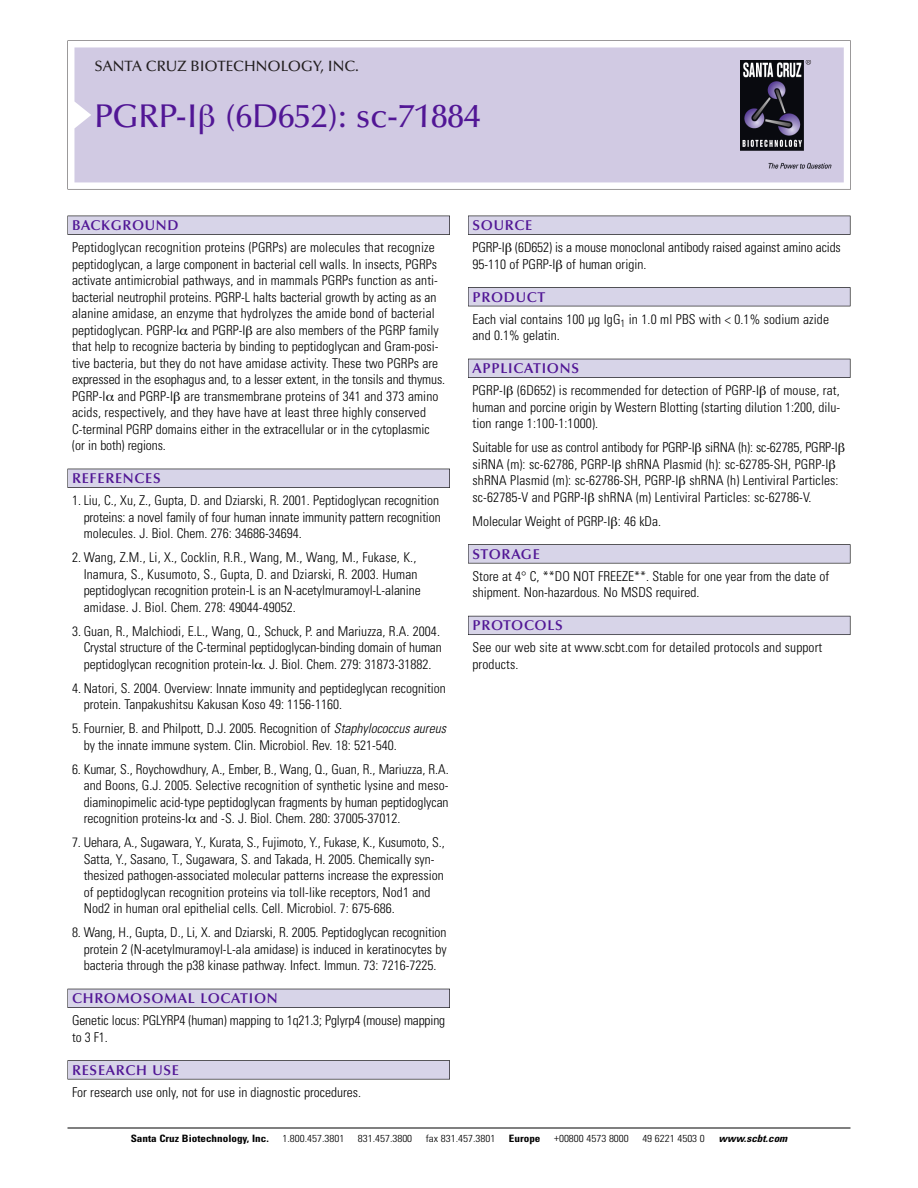
<style>
.page{position:relative;width:918px;height:1188px;background:#fff}
.page>*{position:absolute;margin:0;border:0;box-sizing:border-box;transform-origin:0 0}
.t1{font:500 33px "Optima";color:#511695}
.t2{font:500 15px "Optima";color:#231f20}
.t3{font:600 14.25px "Optima";letter-spacing:.05em;color:#511695}
.t4{font:300 condensed 13.5px/16.5px "Univers";color:#000}
.t5{font:300 condensed 10.2px "Univers";color:#000;scale:1.1 1}
.t6{font:700 condensed 10.2px "Univers";color:#000;scale:1.1 1}
.t7{font:italic 700 condensed 10.2px "Univers";color:#000;scale:1.1 1}
.s1{font-style:italic}
</style>
<div class="page">
<svg style="left:68px;top:40px;width:783px;height:149px"></svg>
<div style="left:74px;top:47px;width:770px;height:135px;background:#d1cae3"></div>
<img style="left:741px;top:60px;width:90px;height:108px">
<div style="left:68px;top:216px;width:382px;height:19px;background:#535256"></div>
<div style="left:68px;top:216px;width:381px;height:18px;background:#d7d4e8"></div>
<div style="left:68px;top:469px;width:382px;height:19px;background:#525156"></div>
<div style="left:68px;top:469px;width:381px;height:18px;background:#d7d4e8"></div>
<div style="left:68px;top:989px;width:382px;height:19px;background:#515057"></div>
<div style="left:68px;top:989px;width:381px;height:18px;background:#d7d4e8"></div>
<div style="left:68px;top:1060px;width:382px;height:19px;background:#575659"></div>
<div style="left:68px;top:1061px;width:381px;height:18px;background:#d7d4e8"></div>
<div style="left:468px;top:216px;width:382px;height:19px;background:#535256"></div>
<div style="left:468px;top:216px;width:382px;height:18px;background:#d7d4e8"></div>
<div style="left:468px;top:287px;width:382px;height:19px;background:#515155"></div>
<div style="left:468px;top:288px;width:382px;height:18px;background:#d7d4e8"></div>
<div style="left:468px;top:359px;width:382px;height:19px;background:#515057"></div>
<div style="left:468px;top:359px;width:382px;height:18px;background:#d7d4e8"></div>
<div style="left:468px;top:544px;width:382px;height:19px;background:#575659"></div>
<div style="left:468px;top:545px;width:382px;height:18px;background:#d7d4e8"></div>
<div style="left:468px;top:616px;width:382px;height:19px;background:#595860"></div>
<div style="left:468px;top:616px;width:382px;height:18px;background:#d7d4e8"></div>
<hr style="left:68px;top:1128px;width:782px;height:1px;background:#000">
<svg style="left:200px;top:104px;width:14px;height:30px"></svg>
<p class="t2" style="left:94px;top:60px;width:266px">SANTA CRUZ BIOTECHNOLOGY, INC.</p>
<p class="t1" style="left:94px;top:102px;width:388px">PGRP-I (6D652): sc-71884</p>
<p class="t3" style="left:72px;top:219px;width:108px">BACKGROUND</p>
<p class="t4" style="left:72px;top:240px;width:375px">Peptidoglycan recognition proteins (PGRPs) are molecules that recognize peptidoglycan, a large component in bacterial cell walls. In insects, PGRPs activate antimicrobial pathways, and in mammals PGRPs function as anti&shy;bacterial neutrophil proteins. PGRP-L halts bacterial growth by acting as an alanine amidase, an enzyme that hydrolyzes the amide bond of bacterial peptidoglycan. PGRP-I and PGRP-I are also members of the PGRP family that help to recognize bacteria by binding to peptidoglycan and Gram-posi&shy;tive bacteria, but they do not have amidase activity. These two PGRPs are expressed in the esophagus and, to a lesser extent, in the tonsils and thymus.<br>PGRP-I and PGRP-I are transmembrane proteins of 341 and 373 amino acids, respectively, and they have have at least three highly conserved C-terminal PGRP domains either in the extracellular or in the cytoplasmic (or in both) regions.</p>
<p class="t3" style="left:72px;top:472px;width:90px">REFERENCES</p>
<p class="t4" style="left:84px;top:493px;width:359px;text-align:justify;text-indent:-12px">1. Liu, C., Xu, Z., Gupta, D. and Dziarski, R. 2001. Peptidoglycan recognition proteins: a novel family of four human innate immunity pattern recognition molecules. J. Biol. Chem. 276: 34686-34694.</p>
<p class="t4" style="left:84px;top:550px;width:339px;text-indent:-12px">2. Wang, Z.M., Li, X., Cocklin, R.R., Wang, M., Wang, M., Fukase, K., Inamura, S., Kusumoto, S., Gupta, D. and Dziarski, R. 2003. Human peptidoglycan recognition protein-L is an N-acetylmuramoyl-L-alanine amidase. J. Biol. Chem. 278: 49044-49052.</p>
<p class="t4" style="left:84px;top:624px;width:360px;text-indent:-12px">3. Guan, R., Malchiodi, E.L., Wang, Q., Schuck, P. and Mariuzza, R.A. 2004.<br>Crystal structure of the C-terminal peptidoglycan-binding domain of human peptidoglycan recognition protein-I . J. Biol. Chem. 279: 31873-31882.</p>
<p class="t4" style="left:84px;top:681px;width:364px;text-indent:-12px">4. Natori, S. 2004. Overview: Innate immunity and peptideglycan recognition protein. Tanpakushitsu Kakusan Koso 49: 1156-1160.</p>
<p class="t4" style="left:84px;top:721px;width:366px;text-indent:-12px">5. Fournier, B. and Philpott, D.J. 2005. Recognition of <span class="s1">Staphylococcus aureus </span>by the innate immune system. Clin. Microbiol. Rev. 18: 521-540.</p>
<p class="t4" style="left:84px;top:762px;width:366px;text-align:justify;text-indent:-12px">6. Kumar, S., Roychowdhury, A., Ember, B., Wang, Q., Guan, R., Mariuzza, R.A. and Boons, G.J. 2005. Selective recognition of synthetic lysine and meso&shy;diaminopimelic acid-type peptidoglycan fragments by human peptidoglycan recognition proteins-I and -S. J. Biol. Chem. 280: 37005-37012.</p>
<p class="t4" style="left:84px;top:835px;width:363px;text-indent:-12px">7. Uehara, A., Sugawara, Y., Kurata, S., Fujimoto, Y., Fukase, K., Kusumoto, S., Satta, Y., Sasano, T., Sugawara, S. and Takada, H. 2005. Chemically syn&shy;thesized pathogen-associated molecular patterns increase the expression of peptidoglycan recognition proteins via toll-like receptors, Nod1 and Nod2 in human oral epithelial cells. Cell. Microbiol. 7: 675-686.</p>
<p class="t4" style="left:84px;top:925px;width:364px;text-align:justify;text-indent:-12px">8. Wang, H., Gupta, D., Li, X. and Dziarski, R. 2005. Peptidoglycan recognition protein 2 (N-acetylmuramoyl-L-ala amidase) is induced in keratinocytes by bacteria through the p38 kinase pathway. Infect. Immun. 73: 7216-7225.</p>
<p class="t3" style="left:72px;top:992px;width:207px">CHROMOSOMAL LOCATION</p>
<p class="t4" style="left:72px;top:1014px;width:375px">Genetic locus: PGLYRP4 (human) mapping to 1q21.3; Pglyrp4 (mouse) mapping to 3 F1.</p>
<p class="t3" style="left:72px;top:1064px;width:109px">RESEARCH USE</p>
<p class="t4" style="left:72px;top:1085px;width:291px">For research use only, not for use in diagnostic procedures.</p>
<p class="t3" style="left:473px;top:219px;width:61px">SOURCE</p>
<p class="t4" style="left:473px;top:240px;width:370px">PGRP-I (6D652) is a mouse monoclonal antibody raised against amino acids<br>95-110 of PGRP-I of human origin.</p>
<p class="t3" style="left:473px;top:291px;width:74px">PRODUCT</p>
<p class="t4" style="left:473px;top:312px;width:358px">Each vial contains 100 µg IgG<sub>1</sub> in 1.0 ml PBS with &lt; 0.1% sodium azide and 0.1% gelatin.</p>
<p class="t3" style="left:473px;top:362px;width:108px">APPLICATIONS</p>
<p class="t4" style="left:473px;top:384px;width:369px;text-align:justify">PGRP-I (6D652) is recommended for detection of PGRP-I of mouse, rat, human and porcine origin by Western Blotting (starting dilution 1:200, dilu&shy;tion range 1:100-1:1000).</p>
<p class="t4" style="left:473px;top:441px;width:368px">Suitable for use as control antibody for PGRP-I siRNA (h): sc-62785, PGRP-I siRNA (m): sc-62786, PGRP-I shRNA Plasmid (h): sc-62785-SH, PGRP-I shRNA Plasmid (m): sc-62786-SH, PGRP-I shRNA (h) Lentiviral Particles: sc-62785-V and PGRP-I shRNA (m) Lentiviral Particles: sc-62786-V.</p>
<p class="t4" style="left:473px;top:514px;width:190px">Molecular Weight of PGRP-I : 46 kDa.</p>
<p class="t3" style="left:473px;top:548px;width:69px">STORAGE</p>
<p class="t4" style="left:473px;top:569px;width:358px">Store at 4° C, **DO NOT FREEZE**. Stable for one year from the date of shipment. Non-hazardous. No MSDS required.</p>
<p class="t3" style="left:473px;top:619px;width:92px">PROTOCOLS</p>
<p class="t4" style="left:473px;top:641px;width:351px">See our web site at www.scbt.com for detailed protocols and support products.</p>
<p class="t6" style="left:131px;top:1135px;width:127px">Santa Cruz Biotechnology, Inc.</p>
<p class="t5" style="left:282px;top:1135px;width:58px">1.800.457.3801</p>
<p class="t5" style="left:358px;top:1135px;width:51px">831.457.3800</p>
<p class="t5" style="left:426px;top:1135px;width:65px">fax 831.457.3801</p>
<p class="t6" style="left:509px;top:1135px;width:30px">Europe</p>
<p class="t5" style="left:554px;top:1135px;width:69px">+00800 4573 8000</p>
<p class="t5" style="left:642px;top:1135px;width:58px">49 6221 4503 0</p>
<p class="t7" style="left:719px;top:1135px;width:66px">www.scbt.com</p>
</div>
